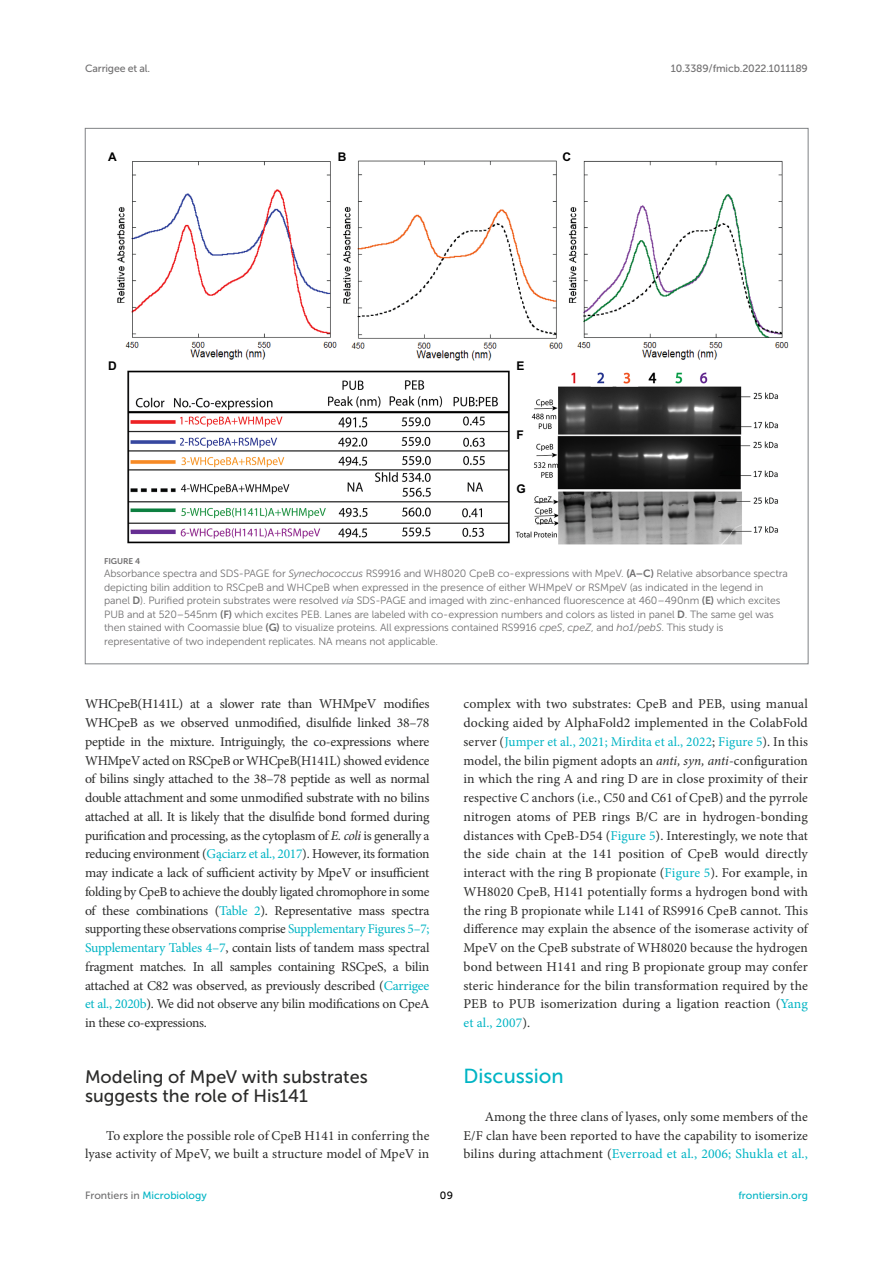
<style>
.page{position:relative;width:893px;height:1263px;background:#fff}
.page>*{position:absolute;margin:0;border:0;box-sizing:border-box;transform-origin:0 0}
.HEAD_1{font:20.25px "Museo Sans 500";color:#00b4c4}
.HEAD_2{font:18px/18.8px "Museo Sans 500";color:#2b2b2a}
.TEXT_FLUSH{font:13.5px/18.8px "Minion Pro";letter-spacing:.005em;color:#2b2b2a;text-align:justify}
.t1{font:700 12px "Arial";color:#000}
.FIG_LEG{font:10.5px/13.5px "Museo Sans 300";letter-spacing:-.01em;color:#706f70}
.t2{font:10.5px "Museo Sans 500";letter-spacing:-.015em;color:#706f70}
.t3{font:10.5px "Museo Sans 500";color:#00b4c4}
.t4{font:10.5px "Museo Sans 500";color:#000}
.FIG_HD{font:8.25px "Museo Sans 700";letter-spacing:-.01em;color:#706f70}
.s1{font-style:italic}
.s2{font-family:"Museo Sans 700"}
.s3{color:#00b4c4}
.s4{color:#706f70}
</style>
<div class="page">
<img style="left:117px;top:160px;width:672px;height:385px">
<p class="t2" style="left:85px;top:63px;width:67px">Carrigee et al.</p>
<p class="t2" style="left:671px;top:63px;width:139px">10.3389/fmicb.2022.1011189</p>
<p class="t1" style="left:108px;top:148px;width:10px">A</p>
<p class="t1" style="left:338px;top:148px;width:10px">B</p>
<p class="t1" style="left:562px;top:148px;width:10px">C</p>
<p class="t1" style="left:108px;top:357px;width:10px">D</p>
<p class="t1" style="left:516px;top:357px;width:10px">E</p>
<p class="t1" style="left:516px;top:426px;width:9px">F</p>
<p class="t1" style="left:516px;top:480px;width:11px">G</p>
<p class="FIG_HD" style="left:104px;top:556px;width:37px">FIGURE 4</p>
<p class="FIG_LEG" style="left:104px;top:567px;width:685px">Absorbance spectra and SDS-PAGE for <span class="s1">Synechococcus</span> RS9916 and WH8020 CpeB co-expressions with MpeV. <span class="s2">(A–C)</span> Relative absorbance spectra depicting bilin addition to RSCpeB and WHCpeB when expressed in the presence of either WHMpeV or RSMpeV (as indicated in the legend in panel <span class="s2">D</span>). Purified protein substrates were resolved <span class="s1">via</span> SDS-PAGE and imaged with zinc-enhanced fluorescence at 460–490 nm <span class="s2">(E)</span> which excites PUB and at 520–545 nm <span class="s2">(F)</span> which excites PEB. Lanes are labeled with co-expression numbers and colors as listed in panel <span class="s2">D</span>. The same gel was then stained with Coomassie blue <span class="s2">(G)</span> to visualize proteins. All expressions contained RS9916 <span class="s1">cpeS</span>, <span class="s1">cpeZ</span>, and <span class="s1">ho1/pebS</span>. This study is representative of two independent replicates. NA means not applicable.</p>
<p class="TEXT_FLUSH" style="left:85px;top:695px;width:346px">WHCpeB(H141L) at a slower rate than WHMpeV modifies WHCpeB as we observed unmodified, disulfide linked 38–78 peptide in the mixture. Intriguingly, the co-expressions where WHMpeV acted on RSCpeB or WHCpeB(H141L) showed evidence of bilins singly attached to the 38–78 peptide as well as normal double attachment and some unmodified substrate with no bilins attached at all. It is likely that the disulfide bond formed during purification and processing, as the cytoplasm of <span class="s1">E. coli</span> is generally a reducing environment (<span class="s3">Gąciarz et al., 2017</span>). However, its formation may indicate a lack of sufficient activity by MpeV or insufficient folding by CpeB to achieve the doubly ligated chromophore in some of these combinations (<span class="s3">Table 2</span>). Representative mass spectra supporting these observations comprise <span class="s3">Supplementary Figures 5–7; Supplementary Tables 4–7</span>, contain lists of tandem mass spectral fragment matches. In all samples containing RSCpeS, a bilin attached at C82 was observed, as previously described (<span class="s3">Carrigee et al., 2020b</span>). We did not observe any bilin modifications on CpeA in these co-expressions.</p>
<p class="HEAD_2" style="left:85px;top:1068px;width:284px">Modeling of MpeV with substrates suggests the role of His141</p>
<p class="TEXT_FLUSH" style="left:85px;top:1126px;width:346px;text-align:right">To explore the possible role of CpeB H141 in conferring the lyase activity of MpeV, we built a structure model of MpeV in</p>
<p class="TEXT_FLUSH" style="left:463px;top:695px;width:346px">complex with two substrates: CpeB and PEB, using manual docking aided by AlphaFold2 implemented in the ColabFold server (<span class="s3">Jumper et al., 2021; Mirdita et al., 2022</span>; <span class="s3">Figure 5</span>). In this model, the bilin pigment adopts an <span class="s1">anti, syn, anti</span>-configuration in which the ring A and ring D are in close proximity of their respective C anchors (i.e., C50 and C61 of CpeB) and the pyrrole nitrogen atoms of PEB rings B/C are in hydrogen-bonding distances with CpeB-D54 (<span class="s3">Figure 5</span>). Interestingly, we note that the side chain at the 141 position of CpeB would directly interact with the ring B propionate (<span class="s3">Figure 5</span>). For example, in WH8020 CpeB, H141 potentially forms a hydrogen bond with the ring B propionate while L141 of RS9916 CpeB cannot. This difference may explain the absence of the isomerase activity of MpeV on the CpeB substrate of WH8020 because the hydrogen bond between H141 and ring B propionate group may confer steric hinderance for the bilin transformation required by the PEB to PUB isomerization during a ligation reaction (<span class="s3">Yang et al., 2007</span>).</p>
<p class="HEAD_1" style="left:463px;top:1065px;width:102px">Discussion</p>
<p class="TEXT_FLUSH" style="left:463px;top:1107px;width:346px;text-indent:21px">Among the three clans of lyases, only some members of the E/F clan have been reported to have the capability to isomerize bilins during attachment (<span class="s3">Everroad et al., 2006; Shukla et al.,</span></p>
<p class="t3" style="left:85px;top:1190px;width:123px"><span class="s4">Frontiers in</span> Microbiology</p>
<p class="t4" style="left:440px;top:1190px;width:15px">09</p>
<p class="t3" style="left:738px;top:1190px;width:71px">frontiersin.org</p>
</div>
